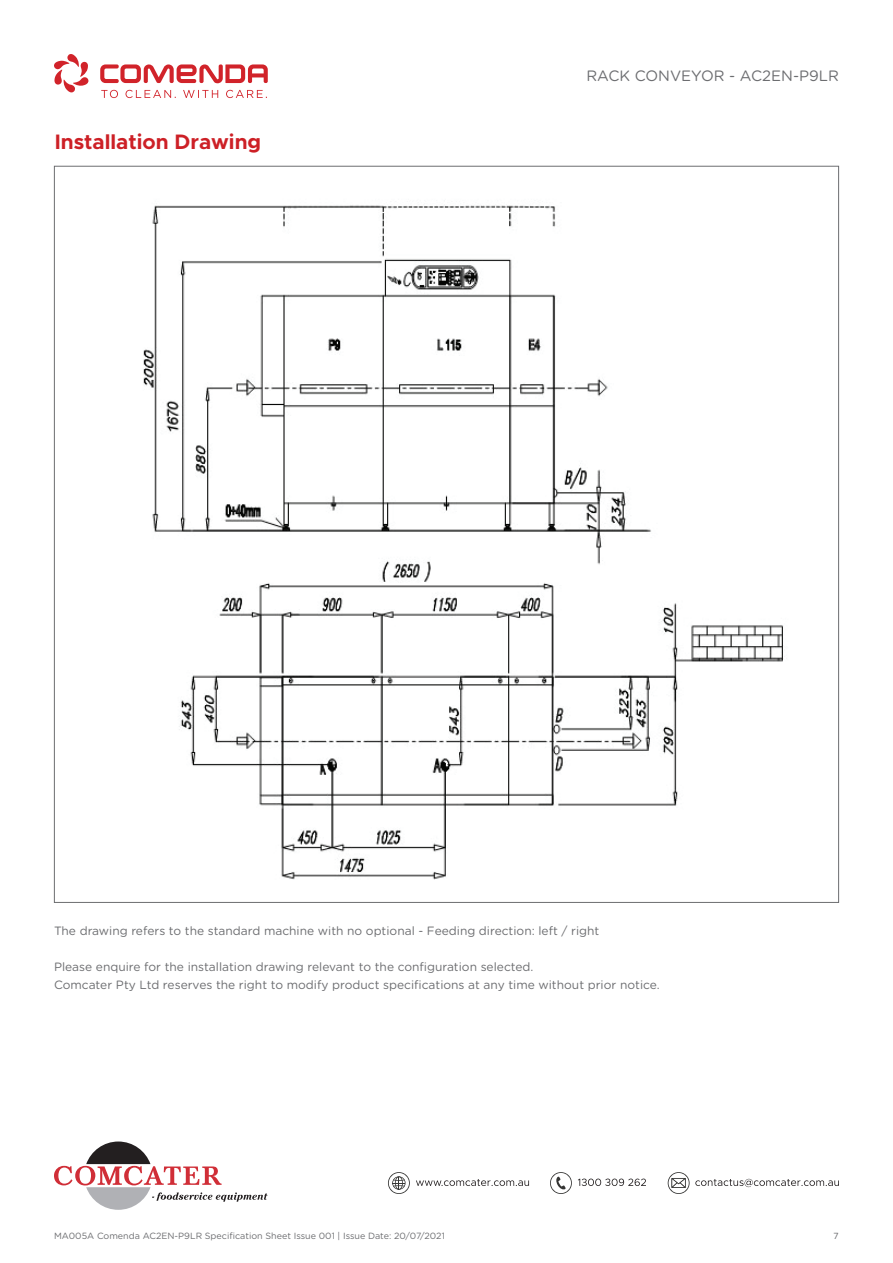
<style>
.page{position:relative;width:893px;height:1263px;background:#fff}
.page>*{position:absolute;margin:0;border:0;box-sizing:border-box;transform-origin:0 0}
.t1{font:700 21px "Metropolis";color:#cd2026}
.t2{font:15px "Gotham Rounded";color:#6c6d70}
.t3{font:12px/18px "Gotham Rounded";color:#6c6d70}
.t4{font:9px "Gotham Rounded";color:#6c6d70}
.t5{font:9px "Metropolis";color:#6c6d70}
</style>
<div class="page">
<svg style="left:100px;top:64px;width:168px;height:19px"></svg>
<svg style="left:54px;top:54px;width:35px;height:38px"></svg>
<svg style="left:101px;top:90px;width:166px;height:8px"></svg>
<svg style="left:54px;top:1141px;width:214px;height:69px"></svg>
<svg style="left:388px;top:1172px;width:22px;height:22px"></svg>
<svg style="left:550px;top:1172px;width:22px;height:22px"></svg>
<svg style="left:416px;top:1179px;width:113px;height:7px"></svg>
<svg style="left:578px;top:1178px;width:68px;height:8px"></svg>
<svg style="left:668px;top:1172px;width:171px;height:22px"></svg>
<div style="left:54px;top:166px;width:785px;height:737px;background:#fff;border:1px solid #6c6d70"></div>
<img style="left:143px;top:204px;width:642px;height:676px">
<h1 class="t1" style="left:55px;top:128px;width:208px">Installation Drawing</h1>
<p class="t2" style="left:586px;top:65px;width:254px">RACK CONVEYOR - AC2EN-P9LR</p>
<p class="t3" style="left:54px;top:921px;width:547px">The drawing refers to the standard machine with no optional - Feeding direction: left / right</p>
<p class="t3" style="left:54px;top:957px;width:607px">Please enquire for the installation drawing relevant to the configuration selected.<br>Comcater Pty Ltd reserves the right to modify product specifications at any time without prior notice.</p>
<p class="t4" style="left:54px;top:1230px;width:392px">MA005A Comenda AC2EN-P9LR Specification Sheet Issue 001 | Issue Date: 20/07/2021</p>
<p class="t5" style="left:834px;top:1230px;width:7px">7</p>
</div>
